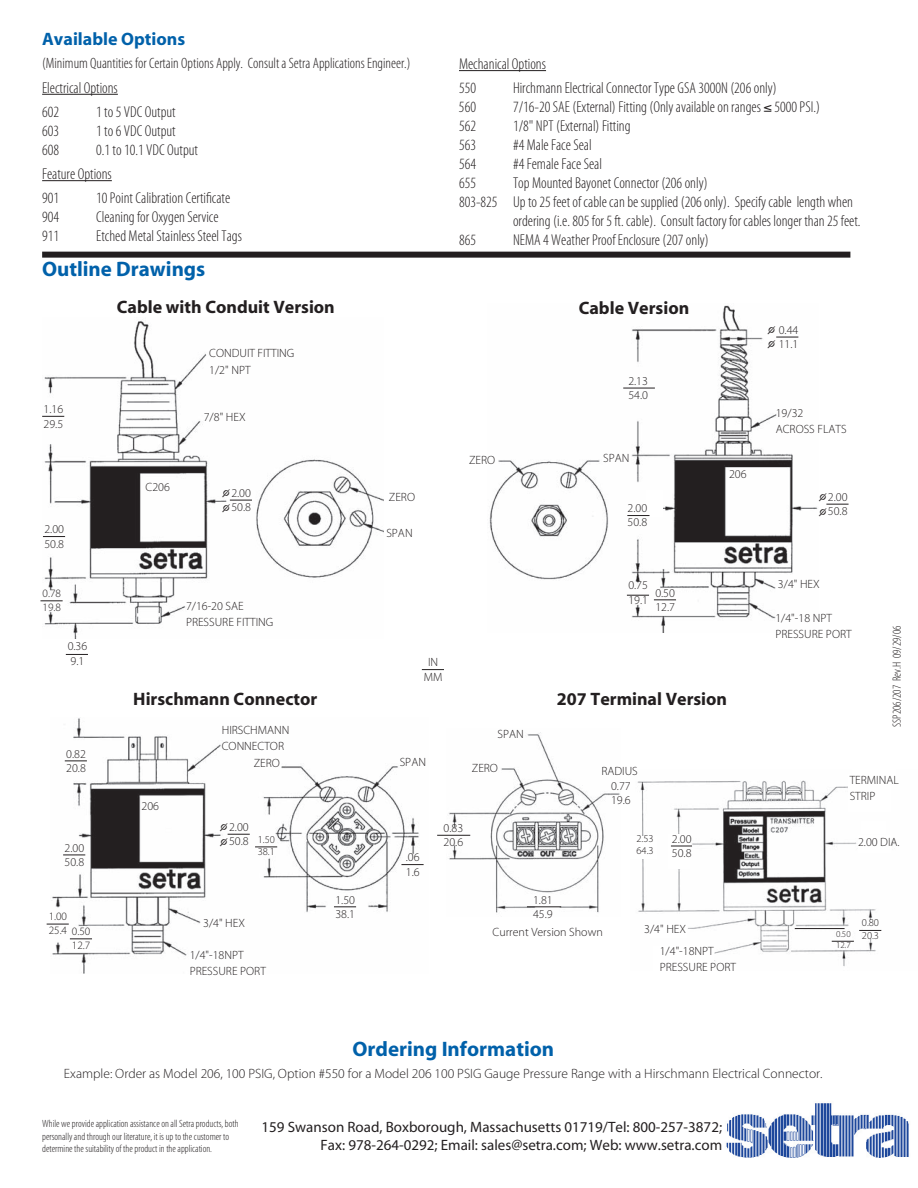
<style>
.page{position:relative;width:918px;height:1188px;background:#fff}
.page>*{position:absolute;margin:0;border:0;box-sizing:border-box;transform-origin:0 0}
.t1{font:21px "Myriad MM 700 600";color:#0161aa}
.t2{font:18px "Myriad MM 700 600";color:#231f20}
.t3{font:18px "Myriad MM 700 600";color:#0161aa}
.t4{font:15.75px/24.3px "Myriad MM 215 300";color:#231f20}
.t5{font:15px/18px "Myriad MM 400 600";color:#231f20;text-align:right}
.t6{font:15px "Myriad MM 215 300";color:#231f20}
.t7{font:13.5px "Myriad MM 215 600";color:#231f20}
.t8{font:12px/14.4px "Myriad MM 215 600";color:#231f20}
.t9{font:12px "Myriad MM 215 300";color:#231f20}
.t10{font:11.25px/13.5px "Myriad MM 215 600";color:#231f20}
.t11{font:10.5px/12.6px "Myriad MM 215 300";color:#231f20}
.t12{font:10.5px/12.6px "Myriad MM 215 600";color:#231f20}
.t13{font:9px/10.8px "Myriad MM 215 600";color:#231f20}
</style>
<div class="page">
<img style="left:637px;top:780px;width:256px;height:186px">
<img style="left:447px;top:732px;width:173px;height:181px">
<img style="left:50px;top:718px;width:374px;height:256px">
<img style="left:489px;top:305px;width:328px;height:328px">
<hr style="left:42px;top:94px;width:76px;height:1px;background:#231f20">
<hr style="left:42px;top:180px;width:70px;height:1px;background:#231f20">
<div style="left:42px;top:252px;width:808px;height:6px;background:#231f20"></div>
<hr style="left:459px;top:70px;width:87px;height:1px;background:#231f20">
<svg style="left:63px;top:855px;width:22px;height:1px"></svg>
<svg style="left:70px;top:938px;width:22px;height:1px"></svg>
<svg style="left:65px;top:761px;width:22px;height:1px"></svg>
<svg style="left:334px;top:906px;width:22px;height:1px"></svg>
<svg style="left:401px;top:864px;width:23px;height:1px"></svg>
<svg style="left:422px;top:669px;width:22px;height:1px"></svg>
<div style="left:646px;top:490px;width:16px;height:27px;background:#fff"></div>
<img style="left:43px;top:320px;width:341px;height:319px">
<svg style="left:66px;top:654px;width:22px;height:1px"></svg>
<svg style="left:40px;top:600px;width:23px;height:1px"></svg>
<svg style="left:43px;top:536px;width:22px;height:1px"></svg>
<svg style="left:42px;top:416px;width:22px;height:1px"></svg>
<svg style="left:627px;top:595px;width:49px;height:5px"></svg>
<hr style="left:623px;top:388px;width:32px;height:1px;background:#231f20">
<div style="left:640px;top:504px;width:11px;height:7px;background:#fff"></div>
<svg style="left:627px;top:515px;width:23px;height:1px"></svg>
<svg style="left:47px;top:924px;width:22px;height:1px"></svg>
<hr style="left:527px;top:906px;width:34px;height:1px;background:#231f20">
<hr style="left:437px;top:835px;width:33px;height:1px;background:#231f20">
<div style="left:852px;top:745px;width:44px;height:37px;background:#fff"></div>
<div style="left:861px;top:821px;width:25px;height:13px;background:#fff"></div>
<hr style="left:795px;top:928px;width:50px;height:1px;background:#231f20">
<img style="left:726px;top:1103px;width:183px;height:54px">
<div style="left:630px;top:836px;width:26px;height:23px;background:#fff"></div>
<div style="left:668px;top:835px;width:22px;height:34px;background:#fff"></div>
<div style="left:849px;top:774px;width:42px;height:37px;background:#fff"></div>
<div style="left:859px;top:836px;width:32px;height:17px;background:#fff"></div>
<div style="left:863px;top:921px;width:17px;height:17px;background:#fff"></div>
<div style="left:837px;top:931px;width:14px;height:14px;background:#fff"></div>
<div style="left:654px;top:946px;width:60px;height:31px;background:#fff"></div>
<div style="left:650px;top:924px;width:37px;height:14px;background:#fff"></div>
<svg style="left:832px;top:941px;width:22px;height:1px"></svg>
<svg style="left:859px;top:930px;width:22px;height:1px"></svg>
<svg style="left:671px;top:846px;width:21px;height:1px"></svg>
<svg style="left:218px;top:822px;width:59px;height:26px"></svg>
<svg style="left:817px;top:503px;width:32px;height:6px"></svg>
<svg style="left:766px;top:324px;width:32px;height:26px"></svg>
<svg style="left:221px;top:488px;width:31px;height:26px"></svg>
<p class="t3" style="left:42px;top:30px;width:145px">Available Options</p>
<p class="t6" style="left:42px;top:56px;width:370px">(Minimum Quantities for Certain Options Apply. Consult a Setra Applications Engineer.)</p>
<p class="t4" style="left:42px;top:76px;width:77px">Electrical Options<br>602</p>
<p class="t4" style="left:96px;top:100px;width:81px">1 to 5 VDC Output</p>
<p class="t4" style="left:42px;top:119px;width:19px">603</p>
<p class="t4" style="left:96px;top:119px;width:81px">1 to 6 VDC Output</p>
<p class="t4" style="left:42px;top:138px;width:19px">608</p>
<p class="t4" style="left:42px;top:138px;width:157px;text-indent:54px">0.1 to 10.1 VDC Output<br>Feature Options<br>901</p>
<p class="t4" style="left:96px;top:187px;width:136px">10 Point Calibration Certificate</p>
<p class="t4" style="left:42px;top:206px;width:19px">904</p>
<p class="t4" style="left:96px;top:206px;width:124px">Cleaning for Oxygen Service</p>
<p class="t4" style="left:42px;top:225px;width:19px">911</p>
<p class="t4" style="left:96px;top:225px;width:147px">Etched Metal Stainless Steel Tags</p>
<h1 class="t1" style="left:42px;top:259px;width:165px">Outline Drawings</h1>
<p class="t4" style="left:459px;top:52px;width:89px">Mechanical Options<br>550</p>
<p class="t4" style="left:513px;top:77px;width:265px">Hirchmann Electrical Connector Type GSA 3000N (206 only)</p>
<p class="t4" style="left:459px;top:96px;width:19px">560</p>
<p class="t4" style="left:513px;top:96px;width:308px">7/16-20 SAE (External) Fitting (Only available on ranges ≤ 5000 PSI.)</p>
<p class="t4" style="left:459px;top:115px;width:19px">562</p>
<p class="t4" style="left:513px;top:115px;width:119px">1/8" NPT (External) Fitting</p>
<p class="t4" style="left:459px;top:133px;width:19px">563</p>
<p class="t4" style="left:513px;top:133px;width:80px">#4 Male Face Seal</p>
<p class="t4" style="left:459px;top:152px;width:19px">564</p>
<p class="t4" style="left:513px;top:152px;width:90px">#4 Female Face Seal</p>
<p class="t4" style="left:459px;top:171px;width:19px">655</p>
<p class="t4" style="left:513px;top:171px;width:196px">Top Mounted Bayonet Connector (206 only)</p>
<p class="t4" style="left:459px;top:190px;width:396px">803-825 Up to 25 feet of cable can be supplied (206 only). Specify cable length when</p>
<p class="t4" style="left:513px;top:209px;width:349px">ordering (i.e. 805 for 5 ft. cable). Consult factory for cables longer than 25 feet.</p>
<p class="t4" style="left:459px;top:228px;width:19px">865</p>
<p class="t4" style="left:513px;top:228px;width:197px">NEMA 4 Weather Proof Enclosure (207 only)</p>
<p class="t2" style="left:117px;top:298px;width:219px">Cable with Conduit Version</p>
<p class="t2" style="left:579px;top:299px;width:112px">Cable Version</p>
<p class="t8" style="left:209px;top:346px;width:87px;line-height:16.2px">CONDUIT FITTING<br>1/2" NPT</p>
<p class="t8" style="left:44px;top:403px;width:21px">1.16<br>29.5</p>
<p class="t8" style="left:204px;top:411px;width:43px">7/8" HEX</p>
<p class="t8" style="left:44px;top:523px;width:21px">2.00<br>50.8</p>
<p class="t10" style="left:43px;top:587px;width:20px">0.78<br>19.8</p>
<p class="t8" style="left:68px;top:640px;width:21px">0.36<br>9.1</p>
<p class="t8" style="left:146px;top:480px;width:26px">C206</p>
<p class="t8" style="left:231px;top:486px;width:21px">2.00<br>50.8</p>
<p class="t8" style="left:186px;top:599px;width:89px;line-height:16.2px">7/16-20 SAE<br>PRESSURE FITTING</p>
<p class="t8" style="left:389px;top:491px;width:28px">ZERO</p>
<p class="t8" style="left:386px;top:526px;width:28px">SPAN</p>
<p class="t8" style="left:424px;top:656px;width:20px;text-align:center">IN<br>MM</p>
<p class="t8" style="left:628px;top:374px;width:21px">2.13<br>54.0</p>
<p class="t8" style="left:469px;top:454px;width:28px">ZERO</p>
<p class="t8" style="left:603px;top:451px;width:28px">SPAN</p>
<p class="t8" style="left:628px;top:501px;width:21px">2.00<br>50.8</p>
<p class="t8" style="left:628px;top:579px;width:21px">0.75<br>19.1</p>
<p class="t8" style="left:655px;top:586px;width:21px">0.50<br>12.7</p>
<p class="t8" style="left:729px;top:467px;width:19px">206</p>
<p class="t8" style="left:66px;top:747px;width:21px">0.82<br>20.8</p>
<p class="t2" style="left:133px;top:690px;width:186px">Hirschmann Connector</p>
<p class="t2" style="left:557px;top:690px;width:172px">207 Terminal Version</p>
<p class="t8" style="left:142px;top:800px;width:19px">206</p>
<p class="t8" style="left:222px;top:723px;width:69px;line-height:16.2px">HIRSCHMANN<br>CONNECTOR</p>
<p class="t8" style="left:254px;top:757px;width:28px">ZERO</p>
<p class="t8" style="left:400px;top:756px;width:28px">SPAN</p>
<p class="t8" style="left:498px;top:728px;width:28px">SPAN</p>
<p class="t8" style="left:472px;top:761px;width:28px">ZERO</p>
<p class="t8" style="left:601px;top:764px;width:38px">RADIUS</p>
<p class="t8" style="left:611px;top:779px;width:21px">0.77<br>19.6</p>
<p class="t8" style="left:779px;top:323px;width:21px">0.44<br>11.1</p>
<p class="t8" style="left:776px;top:405px;width:72px;line-height:16.2px">19/32<br>ACROSS FLATS</p>
<p class="t8" style="left:828px;top:490px;width:21px">2.00<br>50.8</p>
<p class="t8" style="left:778px;top:577px;width:43px">3/4" HEX</p>
<p class="t8" style="left:775px;top:610px;width:78px;line-height:16.2px">1/4"-18 NPT<br>PRESSURE PORT</p>
<p class="t9" style="left:891px;top:727px;width:103px;rotate:-90deg">SSP206/207 Rev.H 09/29/06</p>
<p class="t8" style="left:850px;top:773px;width:51px;line-height:16.2px">TERMINAL<br>STRIP</p>
<p class="t8" style="left:65px;top:841px;width:21px">2.00<br>50.8</p>
<p class="t10" style="left:49px;top:910px;width:20px">1.00<br>25.4</p>
<p class="t10" style="left:72px;top:925px;width:20px">0.50<br>12.7</p>
<p class="t8" style="left:229px;top:820px;width:21px">2.00<br>50.8</p>
<p class="t12" style="left:258px;top:833px;width:19px">1.50<br>38.1</p>
<p class="t8" style="left:406px;top:851px;width:15px">.06<br>1.6</p>
<p class="t8" style="left:444px;top:821px;width:21px">0.83<br>20.6</p>
<p class="t12" style="left:637px;top:833px;width:19px">2.53<br>64.3</p>
<p class="t8" style="left:672px;top:832px;width:21px">2.00<br>50.8</p>
<p class="t8" style="left:858px;top:836px;width:43px">2.00 DIA.</p>
<p class="t8" style="left:203px;top:917px;width:43px">3/4" HEX</p>
<p class="t8" style="left:190px;top:947px;width:78px;line-height:16.2px">1/4"-18NPT<br>PRESSURE PORT</p>
<p class="t8" style="left:335px;top:893px;width:21px">1.50<br>38.1</p>
<p class="t8" style="left:533px;top:893px;width:21px">1.81<br>45.9</p>
<p class="t8" style="left:493px;top:925px;width:112px">Current Version Shown</p>
<p class="t8" style="left:660px;top:918px;width:56px;line-height:22.5px;text-indent:-16px">3/4" HEX<br>1/4"-18NPT</p>
<p class="t8" style="left:660px;top:961px;width:78px">PRESSURE PORT</p>
<p class="t13" style="left:836px;top:929px;width:16px">0.50<br>12.7</p>
<p class="t12" style="left:862px;top:917px;width:19px">0.80<br>20.3</p>
<h1 class="t1" style="left:352px;top:1039px;width:203px">Ordering Information</h1>
<p class="t7" style="left:64px;top:1067px;width:760px">Example: Order as Model 206, 100 PSIG, Option #550 for a Model 206 100 PSIG Gauge Pressure Range with a Hirschmann Electrical Connector.</p>
<p class="t11" style="left:42px;top:1118px;width:198px">While we provide application assistance on all Setra products, both personally and through our literature, it is up to the customer to determine the suitability of the product in the application.</p>
<p class="t5" style="left:262px;top:1119px;width:462px">159 Swanson Road, Boxborough, Massachusetts 01719/Tel: 800-257-3872;<br>Fax: 978-264-0292; Email: sales@setra.com; Web: www.setra.com</p>
</div>
